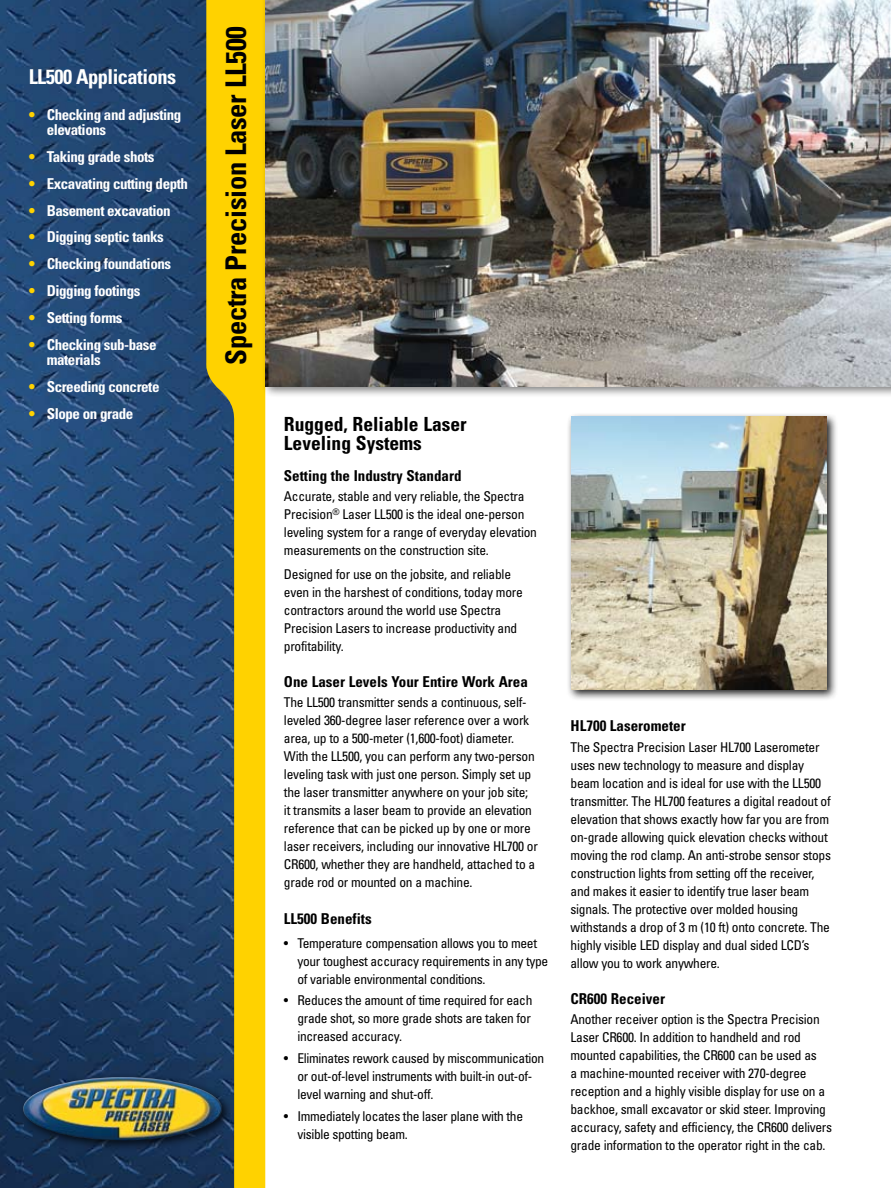
<style>
.page{position:relative;width:891px;height:1188px;background:#fff}
.page>*{position:absolute;margin:0;border:0;box-sizing:border-box;transform-origin:0 0}
.t1{font:700 condensed 28.5px "Univers LT Std";letter-spacing:-.01em;color:#000}
.t2{font:700 condensed 20.4px "Univers LT Std";letter-spacing:-.025em;color:#fff}
.t3{font:700 condensed 19.5px/19.5px "Univers LT Std";color:#000}
.t4{font:700 condensed 15px/15px "Univers LT Std";letter-spacing:-.03em;color:#fff}
.t5{font:700 condensed 15px "Univers LT Std";color:#000}
.t6{font:condensed 13.5px/18px "Univers LT Std";letter-spacing:-.02em;color:#000}
.s1{color:#ffd200}
</style>
<div class="page">
<img style="left:0;top:0;width:204px;height:1188px">
<div style="left:18px;top:1072px;width:215px;height:80px;background:#000;opacity:.75"></div>
<img style="left:23px;top:1077px;width:181px;height:63px">
<div style="left:566px;top:412px;width:272px;height:289px;background:#000;opacity:.9"></div>
<img style="left:571px;top:417px;width:255px;height:272px">
<svg style="left:204px;top:0;width:61px;height:1188px;background:#b1a026"></svg>
<div style="left:261px;top:0;width:630px;height:398px;background:#000;opacity:.5"></div>
<img style="left:266px;top:0;width:625px;height:386px">
<h2 class="t2" style="left:29px;top:64px;width:149px">LL500 Applications</h2>
<p class="t4" style="left:47px;top:107px;width:136px;text-indent:-18px"><span class="s1">•</span> Checking and adjusting elevations</p>
<p class="t4" style="left:29px;top:149px;width:127px"><span class="s1">•</span> Taking grade shots</p>
<p class="t4" style="left:29px;top:176px;width:161px"><span class="s1">•</span> Excavating cutting depth</p>
<p class="t4" style="left:29px;top:203px;width:144px"><span class="s1">•</span> Basement excavation</p>
<p class="t4" style="left:29px;top:230px;width:137px"><span class="s1">•</span> Digging septic tanks</p>
<p class="t4" style="left:29px;top:256px;width:144px"><span class="s1">•</span> Checking foundations</p>
<p class="t4" style="left:29px;top:283px;width:113px"><span class="s1">•</span> Digging footings</p>
<p class="t4" style="left:29px;top:310px;width:95px"><span class="s1">•</span> Setting forms</p>
<p class="t4" style="left:47px;top:337px;width:111px;text-indent:-18px"><span class="s1">•</span> Checking sub-base materials</p>
<p class="t4" style="left:29px;top:379px;width:132px"><span class="s1">•</span> Screeding concrete</p>
<p class="t4" style="left:29px;top:406px;width:106px"><span class="s1">•</span> Slope on grade</p>
<h1 class="t1" style="left:218px;top:365px;width:340px;rotate:-90deg">Spectra Precision Laser LL500</h1>
<h3 class="t3" style="left:284px;top:414px;width:184px">Rugged, Reliable Laser<br>Leveling Systems</h3>
<p class="t5" style="left:284px;top:467px;width:179px">Setting the Industry Standard</p>
<p class="t6" style="left:284px;top:487px;width:255px">Accurate, stable and very reliable, the Spectra Precision<sup>®</sup> Laser LL500 is the ideal one-person leveling system for a range of everyday elevation measurements on the construction site.</p>
<p class="t6" style="left:284px;top:565px;width:240px">Designed for use on the jobsite, and reliable even in the harshest of conditions, today more contractors around the world use Spectra Precision Lasers to increase productivity and profitability.</p>
<p class="t5" style="left:284px;top:673px;width:245px">One Laser Levels Your Entire Work Area</p>
<p class="t6" style="left:284px;top:693px;width:255px">The LL500 transmitter sends a continuous, self&shy;leveled 360-degree laser reference over a work area, up to a 500-meter (1,600-foot) diameter.<br>With the LL500, you can perform any two-person leveling task with just one person. Simply set up the laser transmitter anywhere on your job site; it transmits a laser beam to provide an elevation reference that can be picked up by one or more laser receivers, including our innovative HL700 or CR600, whether they are handheld, attached to a grade rod or mounted on a machine.</p>
<p class="t5" style="left:284px;top:909px;width:89px">LL500 Benefits</p>
<p class="t6" style="left:297px;top:934px;width:252px;text-indent:-13px">• Temperature compensation allows you to meet your toughest accuracy requirements in any type of variable environmental conditions.</p>
<p class="t6" style="left:297px;top:991px;width:237px;text-align:justify;text-indent:-13px">• Reduces the amount of time required for each grade shot, so more grade shots are taken for increased accuracy.</p>
<p class="t6" style="left:297px;top:1049px;width:248px;text-indent:-13px">• Eliminates rework caused by miscommunication or out-of-level instruments with built-in out-of&shy;level warning and shut-off.</p>
<p class="t6" style="left:297px;top:1107px;width:227px;text-indent:-13px">• Immediately locates the laser plane with the visible spotting beam.</p>
<p class="t5" style="left:571px;top:717px;width:117px">HL700 Laserometer</p>
<p class="t6" style="left:571px;top:738px;width:262px">The Spectra Precision Laser HL700 Laserometer uses new technology to measure and display beam location and is ideal for use with the LL500 transmitter. The HL700 features a digital readout of elevation that shows exactly how far you are from on-grade allowing quick elevation checks without moving the rod clamp. An anti-strobe sensor stops construction lights from setting off the receiver, and makes it easier to identify true laser beam signals. The protective over molded housing withstands a drop of 3 m (10 ft) onto concrete. The highly visible LED display and dual sided LCD’s allow you to work anywhere.</p>
<p class="t5" style="left:571px;top:989px;width:96px">CR600 Receiver</p>
<p class="t6" style="left:571px;top:1010px;width:263px">Another receiver option is the Spectra Precision Laser CR600. In addition to handheld and rod mounted capabilities, the CR600 can be used as<br>a machine-mounted receiver with 270-degree reception and a highly visible display for use on a backhoe, small excavator or skid steer. Improving accuracy, safety and efficiency, the CR600 delivers grade information to the operator right in the cab.</p>
</div>
